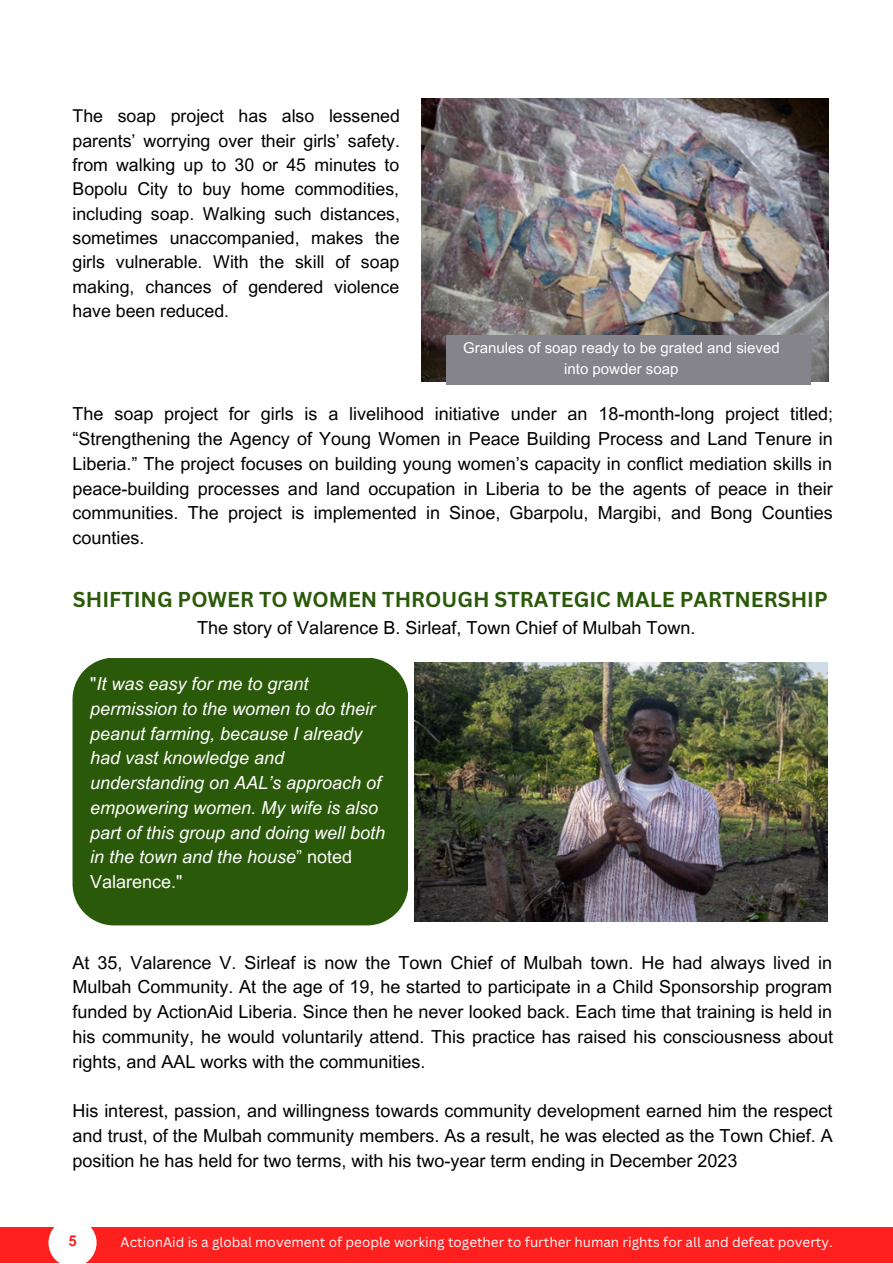
<style>
.page{position:relative;width:893px;height:1264px;background:#fff}
.page>*{position:absolute;margin:0;border:0;box-sizing:border-box;transform-origin:0 0}
.t1{font:700 21px "Canva Sans";color:#2a5909}
.t2{font:18px/24.8px "Arial MT Pro";color:#000;text-align:justify}
.t3{font:italic 18px/24.8px "Arial MT Pro";color:#fff}
.t4{font:17.7px/24.3px "Arial MT Pro";color:#000;text-align:justify}
.t5{font:15px/20.2px "Arial MT Pro";color:#fff;text-align:center}
.t6{font:700 15px "Arial MT Pro";color:#fe1f1f}
.t7{font:13.5px "Canva Sans";color:#fff}
.s1{font-style:normal}
</style>
<div class="page">
<img style="left:421px;top:99px;width:407px;height:282px">
<img style="left:415px;top:662px;width:412px;height:259px">
<div style="left:72px;top:658px;width:336px;height:267px;background:#2a5909"></div>
<div style="left:446px;top:335px;width:364px;height:50px;background:#86848b"></div>
<div style="left:0;top:1227px;width:892px;height:35px;background:#fe1f1f"></div>
<svg style="left:48px;top:1227px;width:49px;height:35px;background:#fee4e4"></svg>
<p class="t4" style="left:72px;top:106px;width:329px">The soap project has also lessened parents’ worrying over their girls’ safety. from walking up to 30 or 45 minutes to Bopolu City to buy home commodities, including soap. Walking such distances, sometimes unaccompanied, makes the girls vulnerable. With the skill of soap making, chances of gendered violence have been reduced.</p>
<p class="t5" style="left:463px;top:340px;width:318px">Granules of soap ready to be grated and sieved into powder soap</p>
<p class="t2" style="left:72px;top:404px;width:762px">The soap project for girls is a livelihood initiative under an 18-month-long project titled; “Strengthening the Agency of Young Women in Peace Building Process and Land Tenure in Liberia.” The project focuses on building young women’s capacity in conflict mediation skills in peace-building processes and land occupation in Liberia to be the agents of peace in their communities. The project is implemented in Sinoe, Gbarpolu, Margibi, and Bong Counties counties.</p>
<p class="t1" style="left:73px;top:584px;width:756px">SHIFTING POWER TO WOMEN THROUGH STRATEGIC MALE PARTNERSHIP</p>
<p class="t2" style="left:197px;top:617px;width:499px">The story of Valarence B. Sirleaf, Town Chief of Mulbah Town.</p>
<p class="t3" style="left:90px;top:673px;width:296px"><span class="s1">"</span>It was easy for me to grant permission to the women to do their peanut farming, because I already had vast knowledge and understanding on AAL’s approach of empowering women. My wife is also part of this group and doing well both in the town and the house<span class="s1">” noted<br>Valarence."</span></p>
<p class="t2" style="left:72px;top:952px;width:762px">At 35, Valarence V. Sirleaf is now the Town Chief of Mulbah town. He had always lived in Mulbah Community. At the age of 19, he started to participate in a Child Sponsorship program funded by ActionAid Liberia. Since then he never looked back. Each time that training is held in his community, he would voluntarily attend. This practice has raised his consciousness about rights, and AAL works with the communities.</p>
<p class="t2" style="left:72px;top:1100px;width:761px">His interest, passion, and willingness towards community development earned him the respect and trust, of the Mulbah community members. As a result, he was elected as the Town Chief. A position he has held for two terms, with his two-year term ending in December 2023</p>
<p class="t6" style="left:68px;top:1234px;width:10px">5</p>
<p class="t7" style="left:121px;top:1232px;width:713px">ActionAid is a global movement of people working together to further human rights for all and defeat poverty.</p>
</div>
